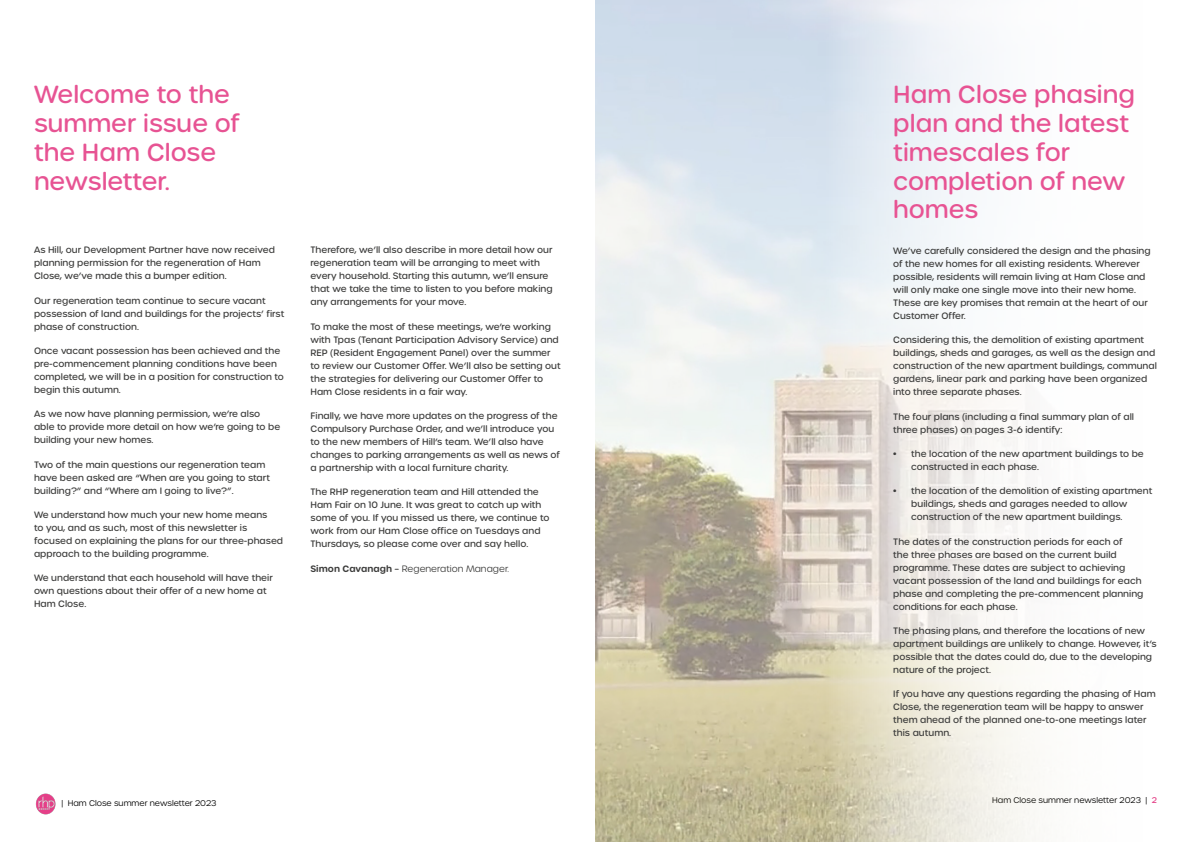
<style>
.page{position:relative;width:1191px;height:842px;background:#fff}
.page>*{position:absolute;margin:0;border:0;box-sizing:border-box;transform-origin:0 0}
.t1{font:500 24px/28.8px "Urbane Rounded";color:#e75393}
.t2{font:500 9px/13px "Urbane Rounded";color:#3c3c3b}
.t3{font:300 9px "Urbane Rounded";color:#3c3c3b}
.t4{font:300 8px "Urbane Rounded";color:#000}
.s1{font-weight:600}
.s2{font-weight:500}
.s3{font-weight:500;color:#e44087}
</style>
<div class="page">
<img style="left:35px;top:793px;width:21px;height:21px">
<img style="left:595px;top:0;width:441px;height:842px">
<h1 class="t1" style="left:34px;top:80px;width:207px">Welcome to the summer issue of the Ham Close newsletter.</h1>
<p class="t2" style="left:34px;top:244px;width:242px">As Hill, our Development Partner have now received planning permission for the regeneration of Ham<br>Close, we’ve made this a bumper edition.</p>
<p class="t2" style="left:34px;top:294px;width:252px">Our regeneration team continue to secure vacant possession of land and buildings for the projects’ first phase of construction.</p>
<p class="t2" style="left:34px;top:344px;width:251px">Once vacant possession has been achieved and the pre-commencement planning conditions have been completed, we will be in a position for construction to begin this autumn.</p>
<p class="t2" style="left:34px;top:408px;width:248px">As we now have planning permission, we’re also able to provide more detail on how we’re going to be building your new homes.</p>
<p class="t2" style="left:34px;top:458px;width:237px">Two of the main questions our regeneration team have been asked are “When are you going to start building?” and “Where am I going to live?”.</p>
<p class="t2" style="left:34px;top:508px;width:251px">We understand how much your new home means<br>to you, and as such, most of this newsletter is focused on explaining the plans for our three-phased approach to the building programme.</p>
<p class="t2" style="left:34px;top:572px;width:240px">We understand that each household will have their own questions about their offer of a new home at<br>Ham Close.</p>
<p class="t2" style="left:310px;top:244px;width:244px">Therefore, we’ll also describe in more detail how our regeneration team will be arranging to meet with every household. Starting this autumn, we’ll ensure that we take the time to listen to you before making any arrangements for your move.</p>
<p class="t2" style="left:310px;top:320px;width:252px">To make the most of these meetings, we’re working with Tpas (Tenant Participation Advisory Service) and REP (Resident Engagement Panel) over the summer to review our Customer Offer. We’ll also be setting out the strategies for delivering our Customer Offer to Ham Close residents in a fair way.</p>
<p class="t2" style="left:310px;top:409px;width:251px">Finally, we have more updates on the progress of the Compulsory Purchase Order, and we’ll introduce you to the new members of Hill’s team. We’ll also have changes to parking arrangements as well as news of a partnership with a local furniture charity.</p>
<p class="t2" style="left:310px;top:486px;width:240px">The RHP regeneration team and Hill attended the Ham Fair on 10 June. It was great to catch up with some of you. If you missed us there, we continue to work from our Ham Close office on Tuesdays and Thursdays, so please come over and say hello.</p>
<p class="t3" style="left:310px;top:563px;width:200px"><span class="s1">Simon Cavanagh</span> <span class="s2">–</span> Regeneration Manager.</p>
<h1 class="t1" style="left:893px;top:80px;width:243px">Ham Close phasing plan and the latest timescales for completion of new homes</h1>
<p class="t2" style="left:893px;top:244px;width:259px">We’ve carefully considered the design and the phasing of the new homes for all existing residents. Wherever possible, residents will remain living at Ham Close and will only make one single move into their new home.<br>These are key promises that remain at the heart of our Customer Offer.</p>
<p class="t2" style="left:893px;top:334px;width:265px">Considering this, the demolition of existing apartment buildings, sheds and garages, as well as the design and construction of the new apartment buildings, communal gardens, linear park and parking have been organized into three separate phases.</p>
<p class="t2" style="left:893px;top:410px;width:242px">The four plans (including a final summary plan of all three phases) on pages 3-6 identify:</p>
<p class="t2" style="left:911px;top:447px;width:234px;text-indent:-18px">• the location of the new apartment buildings to be constructed in each phase.</p>
<p class="t2" style="left:911px;top:485px;width:243px;text-indent:-18px">• the location of the demolition of existing apartment buildings, sheds and garages needed to allow construction of the new apartment buildings.</p>
<p class="t2" style="left:893px;top:535px;width:252px">The dates of the construction periods for each of<br>the three phases are based on the current build programme. These dates are subject to achieving vacant possession of the land and buildings for each phase and completing the pre-commencent planning conditions for each phase.</p>
<p class="t2" style="left:893px;top:624px;width:265px">The phasing plans, and therefore the locations of new apartment buildings are unlikely to change. However, it’s possible that the dates could do, due to the developing nature of the project.</p>
<p class="t2" style="left:893px;top:688px;width:264px">If you have any questions regarding the phasing of Ham Close, the regeneration team will be happy to answer them ahead of the planned one-to-one meetings later this autumn.</p>
<p class="t4" style="left:61px;top:798px;width:157px">| Ham Close summer newsletter 2023</p>
<p class="t4" style="left:992px;top:794px;width:166px">Ham Close summer newsletter 2023 | <span class="s3">2</span></p>
</div>
